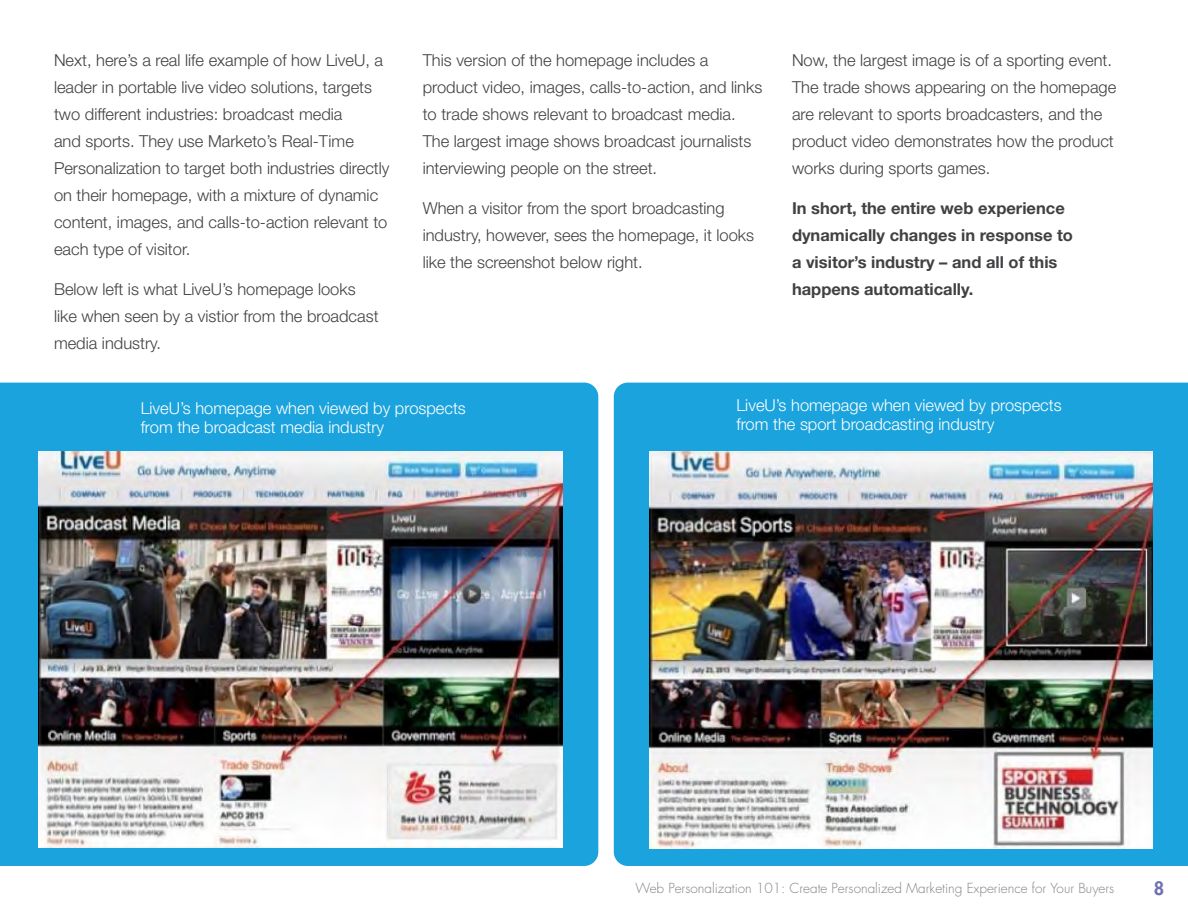
<style>
.page{position:relative;width:1188px;height:918px;background:#fff}
.page>*{position:absolute;margin:0;border:0;box-sizing:border-box;transform-origin:0 0}
.t1{font:800 18px "Futura Std";color:#706fb3}
.t2{font:300 16.5px/27px "Helvetica Neue LT Std";color:#424043}
.t3{font:300 16.5px/19.5px "Helvetica Neue LT Std";color:#fff}
.t4{font:700 16.5px/27px "Helvetica Neue LT Std";color:#424043}
.t5{font:300 13.5px "Futura Std";color:#808285}
</style>
<div class="page">
<div style="left:614px;top:383px;width:574px;height:483px;background:#1ba3dd"></div>
<div style="left:0;top:383px;width:598px;height:483px;background:#1ba3dd"></div>
<img style="left:38px;top:451px;width:525px;height:397px">
<img style="left:649px;top:451px;width:503px;height:397px">
<p class="t2" style="left:54px;top:46px;width:337px">Next, here’s a real life example of how LiveU, a leader in portable live video solutions, targets two different industries: broadcast media<br>and sports. They use Marketo’s Real-Time Personalization to target both industries directly on their homepage, with a mixture of dynamic content, images, and calls-to-action relevant to each type of visitor.</p>
<p class="t2" style="left:54px;top:276px;width:326px">Below left is what LiveU’s homepage looks like when seen by a vistior from the broadcast media industry.</p>
<p class="t2" style="left:423px;top:46px;width:341px">This version of the homepage includes a product video, images, calls-to-action, and links to trade shows relevant to broadcast media.<br>The largest image shows broadcast journalists interviewing people on the street.</p>
<p class="t2" style="left:423px;top:195px;width:333px">When a visitor from the sport broadcasting industry, however, sees the homepage, it looks like the screenshot below right.</p>
<p class="t2" style="left:792px;top:46px;width:326px">Now, the largest image is of a sporting event.<br>The trade shows appearing on the homepage are relevant to sports broadcasters, and the product video demonstrates how the product works during sports games.</p>
<p class="t4" style="left:792px;top:194px;width:283px">In short, the entire web experience dynamically changes in response to a visitor’s industry – and all of this happens automatically.</p>
<p class="t3" style="left:141px;top:398px;width:327px">LiveU’s homepage when viewed by prospects from the broadcast media industry</p>
<p class="t3" style="left:736px;top:395px;width:327px">LiveU’s homepage when viewed by prospects from the sport broadcasting industry</p>
<p class="t5" style="left:636px;top:879px;width:480px">Web Personalization 101: Create Personalized Marketing Experience for Your Buyers</p>
<p class="t1" style="left:1154px;top:877px;width:12px">8</p>
</div>
